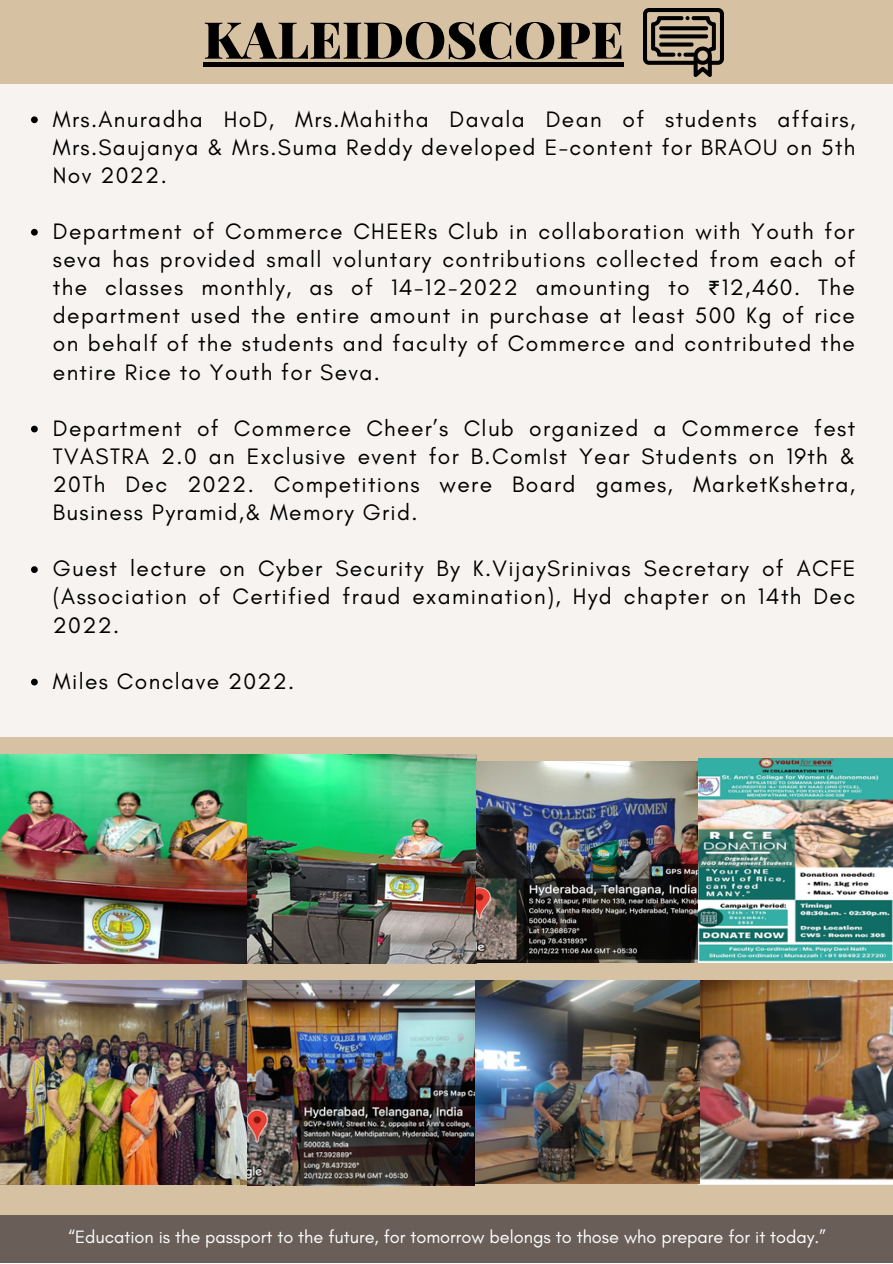
<style>
.page{position:relative;width:893px;height:1264px;background:#fff}
.page>*{position:absolute;margin:0;border:0;box-sizing:border-box;transform-origin:0 0}
.t1{font:900 51px "Playfair Display";color:#000}
.t2{font:22.8px/28px "Glacial Indifference";letter-spacing:.06em;color:#000;text-align:justify}
.t3{font:18.15px "Glacial Indifference";color:#fff}
.s1{font-family:"Noto Sans Gurmukhi"}
</style>
<div class="page">
<div style="left:0;top:0;width:892px;height:1262px;background:#d6c1a2"></div>
<div style="left:0;top:84px;width:892px;height:652px;background:#f6f3f0"></div>
<div style="left:0;top:1215px;width:892px;height:47px;background:#6a5f58"></div>
<img style="left:644px;top:9px;width:79px;height:67px">
<img style="left:0;top:754px;width:477px;height:209px">
<img style="left:476px;top:761px;width:222px;height:201px">
<img style="left:0;top:980px;width:892px;height:205px">
<svg style="left:31px;top:116px;width:7px;height:7px"></svg>
<svg style="left:31px;top:229px;width:7px;height:7px"></svg>
<svg style="left:31px;top:425px;width:7px;height:7px"></svg>
<svg style="left:31px;top:566px;width:7px;height:7px"></svg>
<svg style="left:31px;top:678px;width:7px;height:7px"></svg>
<img style="left:698px;top:758px;width:194px;height:204px">
<div style="left:203px;top:62px;width:420px;height:5px;background:#000"></div>
<h1 class="t1" style="left:203px;top:4px;width:422px">KALEIDOSCOPE</h1>
<p class="t2" style="left:53px;top:104px;width:804px">Mrs.Anuradha HoD, Mrs.Mahitha Davala Dean of students affairs, Mrs.Saujanya &amp; Mrs.Suma Reddy developed E-content for BRAOU on 5th Nov 2022.</p>
<p class="t2" style="left:53px;top:217px;width:804px">Department of Commerce CHEERs Club in collaboration with Youth for seva has provided small voluntary contributions collected from each of the classes monthly, as of 14-12-2022 amounting to <span class="s1">₹</span>12,460. The department used the entire amount in purchase at least 500 Kg of rice on behalf of the students and faculty of Commerce and contributed the entire Rice to Youth for Seva.</p>
<p class="t2" style="left:53px;top:414px;width:804px">Department of Commerce Cheer’s Club organized a Commerce fest TVASTRA 2.0 an Exclusive event for B.ComIst Year Students on 19th &amp; 20Th Dec 2022. Competitions were Board games, MarketKshetra, Business Pyramid,&amp; Memory Grid.</p>
<p class="t2" style="left:53px;top:554px;width:804px">Guest lecture on Cyber Security By K.VijaySrinivas Secretary of ACFE (Association of Certified fraud examination), Hyd chapter on 14th Dec 2022.</p>
<p class="t2" style="left:53px;top:666px;width:243px">Miles Conclave 2022.</p>
<p class="t3" style="left:68px;top:1225px;width:759px">“Education is the passport to the future, for tomorrow belongs to those who prepare for it today.”</p>
</div>
